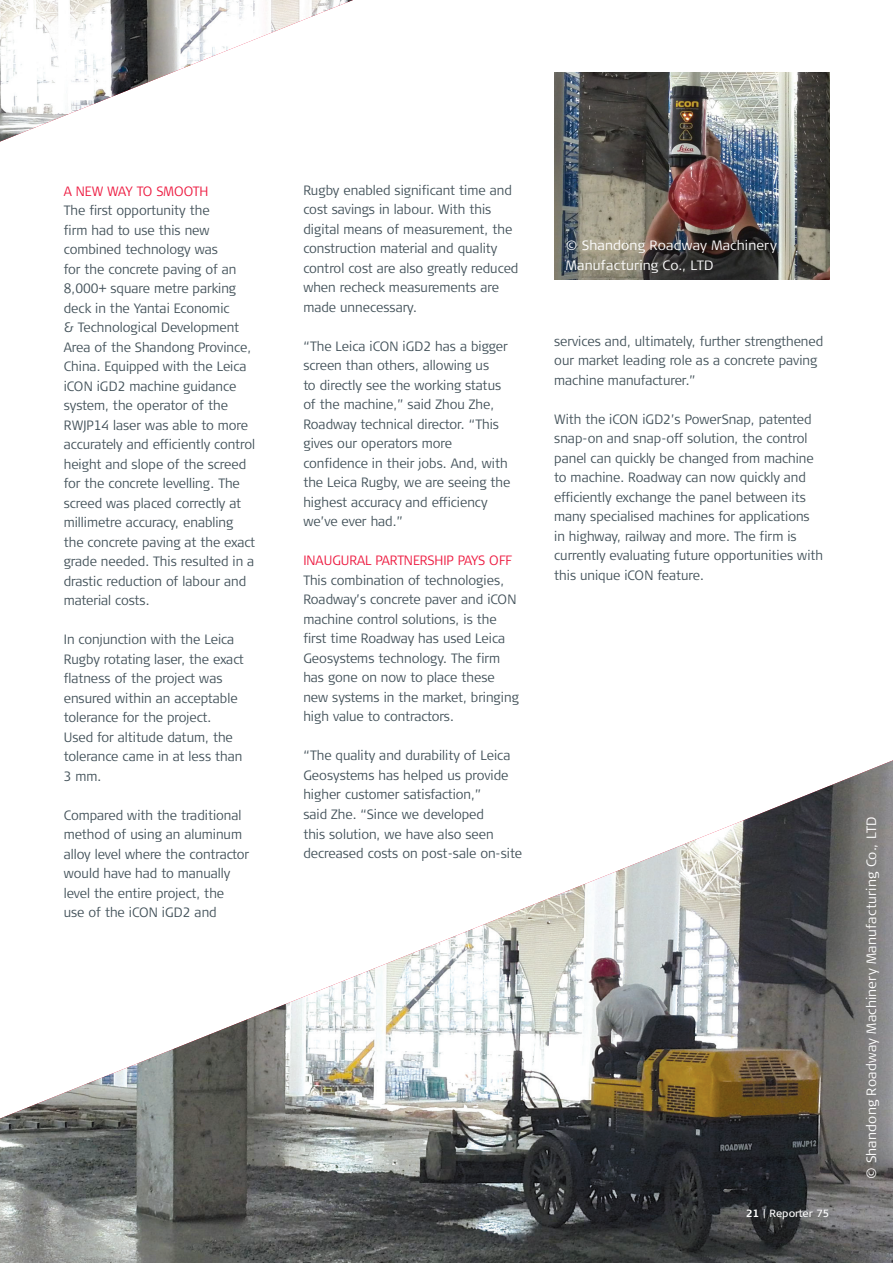
<style>
.page{position:relative;width:893px;height:1263px;background:#fff}
.page>*{position:absolute;margin:0;border:0;box-sizing:border-box;transform-origin:0 0}
.t1{font:300 13.5px/19.5px "Signa Column";color:#425159;scale:.95 1}
.titelwiederholung_15{font:300 13.5px/19.5px "Signa Column";letter-spacing:.01em;color:#fff}
.t2{font:300 13.5px "Signa Column";color:#ed1a40;scale:.95 1}
.t3{font:10.5px "Signa Column";letter-spacing:-.005em;color:#fff}
.s1{font-weight:700}
</style>
<div class="page">
<img style="left:0;top:760px;width:893px;height:503px">
<img style="left:0;top:0;width:353px;height:142px">
<img style="left:554px;top:73px;width:275px;height:206px">
<p class="t2" style="left:64px;top:183px;width:154px">A NEW WAY TO SMOOTH</p>
<p class="t1" style="left:64px;top:201px;width:203px">The first opportunity the<br>firm had to use this new combined technology was<br>for the concrete paving of an<br>8,000+ square metre parking deck in the Yantai Economic<br>&amp; Technological Development<br>Area of the Shandong Province,<br>China. Equipped with the Leica iCON iGD2 machine guidance system, the operator of the<br>RWJP14 laser was able to more accurately and efficiently control height and slope of the screed for the concrete levelling. The screed was placed correctly at millimetre accuracy, enabling the concrete paving at the exact grade needed. This resulted in a drastic reduction of labour and material costs.</p>
<p class="t1" style="left:64px;top:630px;width:191px">In conjunction with the Leica<br>Rugby rotating laser, the exact flatness of the project was ensured within an acceptable tolerance for the project.<br>Used for altitude datum, the tolerance came in at less than<br>3 mm.</p>
<p class="t1" style="left:64px;top:805px;width:197px">Compared with the traditional method of using an aluminum alloy level where the contractor would have had to manually level the entire project, the<br>use of the iCON iGD2 and</p>
<p class="t1" style="left:303px;top:181px;width:228px">Rugby enabled significant time and cost savings in labour. With this digital means of measurement, the construction material and quality control cost are also greatly reduced when recheck measurements are made unnecessary.</p>
<p class="t1" style="left:303px;top:337px;width:220px">“The Leica iCON iGD2 has a bigger screen than others, allowing us<br>to directly see the working status of the machine,” said Zhou Zhe,<br>Roadway technical director. “This gives our operators more confidence in their jobs. And, with the Leica Rugby, we are seeing the highest accuracy and efficiency we’ve ever had.”</p>
<p class="t2" style="left:303px;top:553px;width:221px">INAUGURAL PARTNERSHIP PAYS OFF</p>
<p class="t1" style="left:303px;top:571px;width:228px">This combination of technologies,<br>Roadway’s concrete paver and iCON machine control solutions, is the first time Roadway has used Leica<br>Geosystems technology. The firm has gone on now to place these new systems in the market, bringing high value to contractors.</p>
<p class="t1" style="left:303px;top:746px;width:232px">“The quality and durability of Leica Geosystems has helped us provide higher customer satisfaction,”<br>said Zhe. “Since we developed<br>this solution, we have also seen decreased costs on post-sale on-site</p>
<p class="titelwiederholung_15" style="left:566px;top:236px;width:212px">© Shandong Roadway Machinery<br>Manufacturing Co., LTD</p>
<p class="t1" style="left:554px;top:331px;width:285px">services and, ultimately, further strengthened our market leading role as a concrete paving machine manufacturer.”</p>
<p class="t1" style="left:554px;top:409px;width:285px">With the iCON iGD2’s PowerSnap, patented snap-on and snap-off solution, the control panel can quickly be changed from machine to machine. Roadway can now quickly and efficiently exchange the panel between its many specialised machines for applications in highway, railway and more. The firm is currently evaluating future opportunities with this unique iCON feature.</p>
<p class="t3" style="left:746px;top:1207px;width:85px"><span class="s1">21</span> | Reporter 75</p>
<p class="titelwiederholung_15" style="left:862px;top:1179px;width:364px;rotate:-90deg">© Shandong Roadway Machinery Manufacturing Co., LTD</p>
</div>
